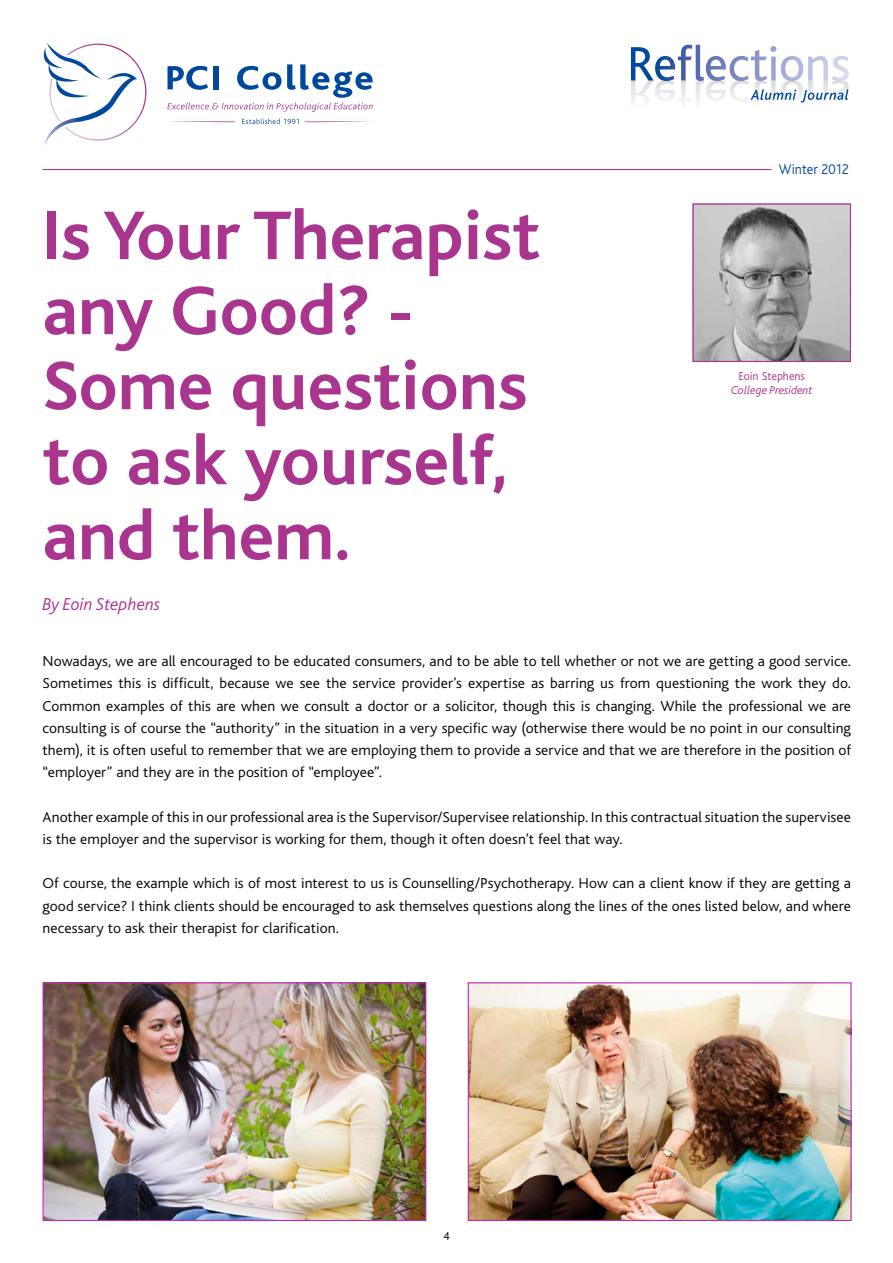
<style>
.page{position:relative;width:893px;height:1263px;background:#fff}
.page>*{position:absolute;margin:0;border:0;box-sizing:border-box;transform-origin:0 0}
.t1{font:700 72px/75px "Bliss";color:#a9358f}
.t2{font:italic 300 18px "Bliss";color:#a9358f}
.t3{font:300 15px/22.2px "Bliss";letter-spacing:.005em;color:#000;text-align:justify;scale:1.04 1}
.t4{font:300 14.7px "Bliss";color:#00499c;scale:.95 1}
.t5{font:italic 300 12px "Bliss";color:#a9358f}
.t6{font:300 12px "Bliss";color:#a9358f}
.t7{font:300 12px "Bliss";color:#000}
</style>
<div class="page">
<hr style="left:43px;top:169px;width:728px;height:1px;background:#a9358f">
<svg style="left:631px;top:45px;width:218px;height:58px"></svg>
<svg style="left:43px;top:43px;width:103px;height:102px"></svg>
<svg style="left:242px;top:118px;width:57px;height:6px"></svg>
<svg style="left:170px;top:121px;width:65px;height:1px"></svg>
<svg style="left:305px;top:121px;width:65px;height:1px"></svg>
<svg style="left:167px;top:64px;width:206px;height:48px"></svg>
<img style="left:695px;top:206px;width:154px;height:154px">
<div style="left:693px;top:204px;width:158px;height:158px;border:1px solid #a9358f"></div>
<img style="left:45px;top:984px;width:379px;height:235px">
<div style="left:43px;top:982px;width:383px;height:239px;border:1px solid #c127b9"></div>
<img style="left:470px;top:984px;width:380px;height:235px">
<div style="left:468px;top:982px;width:384px;height:239px;border:1px solid #c127b9"></div>
<h1 class="t1" style="left:43px;top:200px;width:499px">Is Your Therapist any Good? -<br>Some questions to ask yourself, and them.</h1>
<p class="t2" style="left:43px;top:595px;width:119px">By Eoin Stephens</p>
<p class="t4" style="left:779px;top:161px;width:76px">Winter 2012</p>
<p class="t6" style="left:738px;top:369px;width:68px">Eoin Stephens</p>
<p class="t5" style="left:731px;top:384px;width:83px">College President</p>
<p class="t3" style="left:43px;top:650px;width:779px">Nowadays, we are all encouraged to be educated consumers, and to be able to tell whether or not we are getting a good service.<br>Sometimes this is difficult, because we see the service provider’s expertise as barring us from questioning the work they do.<br>Common examples of this are when we consult a doctor or a solicitor, though this is changing. While the professional we are consulting is of course the “authority” in the situation in a very specific way (otherwise there would be no point in our consulting them), it is often useful to remember that we are employing them to provide a service and that we are therefore in the position of “employer” and they are in the position of “employee”.</p>
<p class="t3" style="left:43px;top:806px;width:779px">Another example of this in our professional area is the Supervisor/Supervisee relationship. In this contractual situation the supervisee is the employer and the supervisor is working for them, though it often doesn’t feel that way.</p>
<p class="t3" style="left:43px;top:872px;width:779px">Of course, the example which is of most interest to us is Counselling/Psychotherapy. How can a client know if they are getting a good service? I think clients should be encouraged to ask themselves questions along the lines of the ones listed below, and where necessary to ask their therapist for clarification.</p>
<p class="t7" style="left:443px;top:1230px;width:8px">4</p>
</div>
